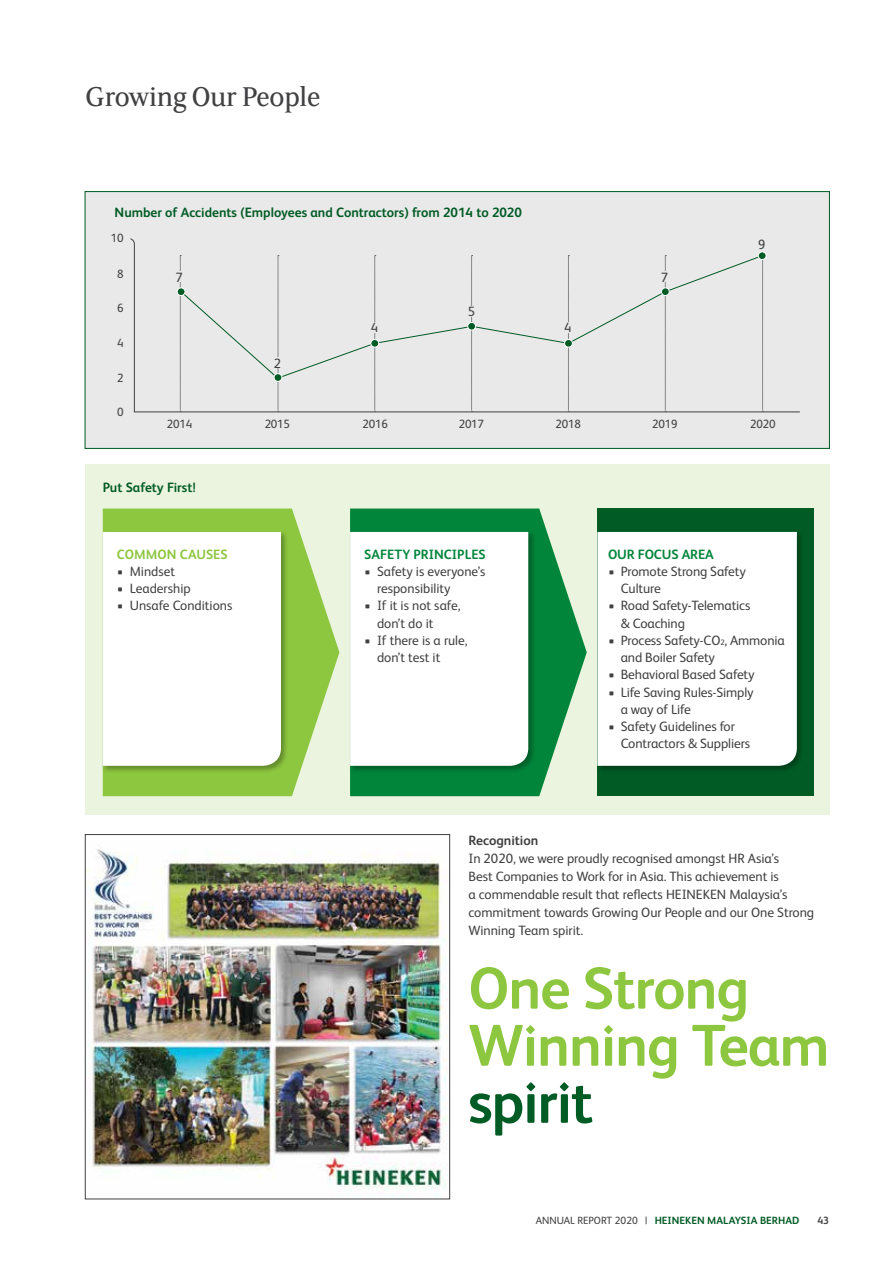
<style>
.page{position:relative;width:893px;height:1263px;background:#fff}
.page>*{position:absolute;margin:0;border:0;box-sizing:border-box;transform-origin:0 0}
.t1{font:700 59.1px/57.2px "HEINEKEN Core";letter-spacing:-.02em;color:#8dc63f}
.t2{font:700 59.1px "HEINEKEN Core";letter-spacing:-.02em;color:#005b24}
.t3{font:30px "HEINEKEN Curve";letter-spacing:-.01em;color:#414042}
.t4{font:13.5px/17.2px "HEINEKEN Core";letter-spacing:-.005em;color:#414042}
.t5{font:700 13.5px "HEINEKEN Core";color:#005b24}
.t6{font:700 13.5px "HEINEKEN Core";color:#00853a}
.t7{font:700 13.5px "HEINEKEN Core";color:#8dc63f}
.t8{font:700 13.5px "HEINEKEN Core";letter-spacing:-.005em;color:#414042}
.t9{font:12px "HEINEKEN Core";letter-spacing:-.02em;color:#414042}
.t10{font:700 10.5px "HEINEKEN Core";color:#005b24}
.t11{font:700 10.5px "HEINEKEN Core";color:#414042}
.s1{font-size:7.8px}
.s2{font-weight:400;color:#414042}
</style>
<div class="page">
<div style="left:85px;top:464px;width:744px;height:351px;background:#ebf4de"></div>
<div style="left:597px;top:508px;width:217px;height:288px;background:#005b24"></div>
<div style="left:596px;top:530px;width:209px;height:243px;background:#000;opacity:.3"></div>
<div style="left:597px;top:532px;width:200px;height:234px;background:#fff"></div>
<svg style="left:103px;top:508px;width:236px;height:288px;fill:#8dc63f"></svg>
<div style="left:101px;top:530px;width:187px;height:243px;background:#000;opacity:.3"></div>
<div style="left:103px;top:532px;width:178px;height:234px;background:#fff"></div>
<svg style="left:350px;top:508px;width:237px;height:288px;fill:#00853a"></svg>
<div style="left:348px;top:530px;width:188px;height:243px;background:#000;opacity:.3"></div>
<div style="left:350px;top:532px;width:178px;height:234px;background:#fff"></div>
<img style="left:87px;top:849px;width:361px;height:348px">
<div style="left:85px;top:834px;width:365px;height:365px;border:1px solid #414042"></div>
<div style="left:85px;top:191px;width:745px;height:258px;background:#e9e9ea;border:1px solid #005b24"></div>
<svg style="left:130px;top:238px;width:670px;height:174px"></svg>
<svg style="left:180px;top:379px;width:1px;height:33px"></svg>
<svg style="left:375px;top:379px;width:1px;height:33px"></svg>
<svg style="left:278px;top:382px;width:1px;height:30px"></svg>
<svg style="left:471px;top:379px;width:2px;height:33px"></svg>
<svg style="left:665px;top:379px;width:1px;height:33px"></svg>
<svg style="left:762px;top:260px;width:2px;height:152px"></svg>
<svg style="left:568px;top:379px;width:1px;height:33px"></svg>
<svg style="left:180px;top:255px;width:583px;height:124px"></svg>
<div style="left:177px;top:288px;width:8px;height:7px;background:#005b24;border-radius:50%"></div>
<div style="left:177px;top:288px;width:8px;height:8px;border:1px solid #fff;border-radius:50%"></div>
<div style="left:274px;top:374px;width:8px;height:7px;background:#005b24;border-radius:50%"></div>
<div style="left:274px;top:373px;width:8px;height:9px;border:1px solid #fff;border-radius:50%"></div>
<div style="left:371px;top:339px;width:8px;height:8px;background:#005b24;border-radius:50%"></div>
<div style="left:371px;top:339px;width:8px;height:8px;border:1px solid #fff;border-radius:50%"></div>
<div style="left:468px;top:322px;width:8px;height:8px;background:#005b24;border-radius:50%"></div>
<div style="left:467px;top:322px;width:9px;height:8px;border:1px solid #fff;border-radius:50%"></div>
<div style="left:565px;top:339px;width:7px;height:8px;background:#005b24;border-radius:50%"></div>
<div style="left:564px;top:339px;width:9px;height:8px;border:1px solid #fff;border-radius:50%"></div>
<div style="left:661px;top:288px;width:8px;height:7px;background:#005b24;border-radius:50%"></div>
<div style="left:661px;top:288px;width:9px;height:8px;border:1px solid #fff;border-radius:50%"></div>
<div style="left:758px;top:252px;width:8px;height:8px;background:#005b24;border-radius:50%"></div>
<div style="left:758px;top:252px;width:8px;height:8px;border:1px solid #fff;border-radius:50%"></div>
<div style="left:758px;top:238px;width:9px;height:11px;background:#e9e9ea"></div>
<div style="left:661px;top:272px;width:9px;height:10px;background:#e9e9ea"></div>
<div style="left:564px;top:322px;width:9px;height:10px;background:#e9e9ea"></div>
<div style="left:274px;top:358px;width:9px;height:10px;background:#e9e9ea"></div>
<div style="left:371px;top:322px;width:9px;height:10px;background:#e9e9ea"></div>
<div style="left:468px;top:306px;width:9px;height:10px;background:#e9e9ea"></div>
<div style="left:175px;top:272px;width:10px;height:10px;background:#e9e9ea"></div>
<h2 class="t3" style="left:85px;top:77px;width:237px">Growing Our People</h2>
<p class="t5" style="left:115px;top:203px;width:409px">Number of Accidents (Employees and Contractors) from 2014 to 2020</p>
<p class="t9" style="left:111px;top:229px;width:14px">10</p>
<p class="t9" style="left:117px;top:265px;width:8px">8</p>
<p class="t9" style="left:117px;top:300px;width:8px">6</p>
<p class="t9" style="left:117px;top:334px;width:8px">4</p>
<p class="t9" style="left:117px;top:369px;width:8px">2</p>
<p class="t9" style="left:117px;top:404px;width:8px">0</p>
<p class="t4" style="left:175px;top:268px;width:9px">7</p>
<p class="t4" style="left:274px;top:354px;width:9px">2</p>
<p class="t4" style="left:371px;top:318px;width:9px">4</p>
<p class="t4" style="left:468px;top:302px;width:9px">5</p>
<p class="t4" style="left:564px;top:318px;width:9px">4</p>
<p class="t4" style="left:661px;top:268px;width:9px">7</p>
<p class="t4" style="left:758px;top:235px;width:9px">9</p>
<p class="t9" style="left:167px;top:415px;width:27px">2014</p>
<p class="t9" style="left:265px;top:415px;width:27px">2015</p>
<p class="t9" style="left:363px;top:415px;width:27px">2016</p>
<p class="t9" style="left:459px;top:415px;width:27px">2017</p>
<p class="t9" style="left:555px;top:415px;width:27px">2018</p>
<p class="t9" style="left:652px;top:415px;width:27px">2019</p>
<p class="t9" style="left:750px;top:415px;width:27px">2020</p>
<p class="t5" style="left:103px;top:478px;width:95px">Put Safety First!</p>
<p class="t7" style="left:117px;top:544px;width:112px">COMMON CAUSES</p>
<p class="t4" style="left:117px;top:561px;width:60px">• Mindset</p>
<p class="t4" style="left:117px;top:579px;width:75px">• Leadership</p>
<p class="t4" style="left:117px;top:596px;width:117px">• Unsafe Conditions</p>
<p class="t6" style="left:364px;top:544px;width:123px">SAFETY PRINCIPLES</p>
<p class="t4" style="left:377px;top:561px;width:110px;text-indent:-13px">• Safety is everyone’s responsibility</p>
<p class="t4" style="left:377px;top:596px;width:85px;text-indent:-13px">• If it is not safe, don’t do it</p>
<p class="t4" style="left:377px;top:630px;width:92px;text-indent:-13px">• If there is a rule, don’t test it</p>
<p class="t6" style="left:608px;top:544px;width:107px">OUR FOCUS AREA</p>
<p class="t4" style="left:621px;top:561px;width:127px;text-indent:-13px">• Promote Strong Safety<br>Culture</p>
<p class="t4" style="left:621px;top:596px;width:131px;text-indent:-13px">• Road Safety-Telematics &amp; Coaching</p>
<p class="t4" style="left:621px;top:631px;width:166px;text-indent:-13px">• Process Safety-CO<span class="s1">2</span>, Ammonia and Boiler Safety</p>
<p class="t4" style="left:608px;top:665px;width:148px">• Behavioral Based Safety</p>
<p class="t4" style="left:621px;top:682px;width:134px;text-indent:-13px">• Life Saving Rules-Simply a way of Life</p>
<p class="t4" style="left:621px;top:717px;width:131px;text-indent:-13px">• Safety Guidelines for<br>Contractors &amp; Suppliers</p>
<p class="t8" style="left:468px;top:831px;width:71px">Recognition</p>
<p class="t4" style="left:468px;top:848px;width:347px;line-height:18px">In 2020, we were proudly recognised amongst HR Asia’s<br>Best Companies to Work for in Asia. This achievement is<br>a commendable result that reflects HEINEKEN Malaysia’s commitment towards Growing Our People and our One Strong Winning Team spirit.</p>
<h1 class="t1" style="left:468px;top:956px;width:363px">One Strong<br>Winning Team</h1>
<h1 class="t2" style="left:468px;top:1061px;width:126px">spirit</h1>
<p class="t10" style="left:536px;top:1213px;width:265px"><span class="s2">ANNUAL REPORT 2020 |</span> HEINEKEN MALAYSIA BERHAD</p>
<p class="t11" style="left:817px;top:1213px;width:13px">43</p>
</div>
